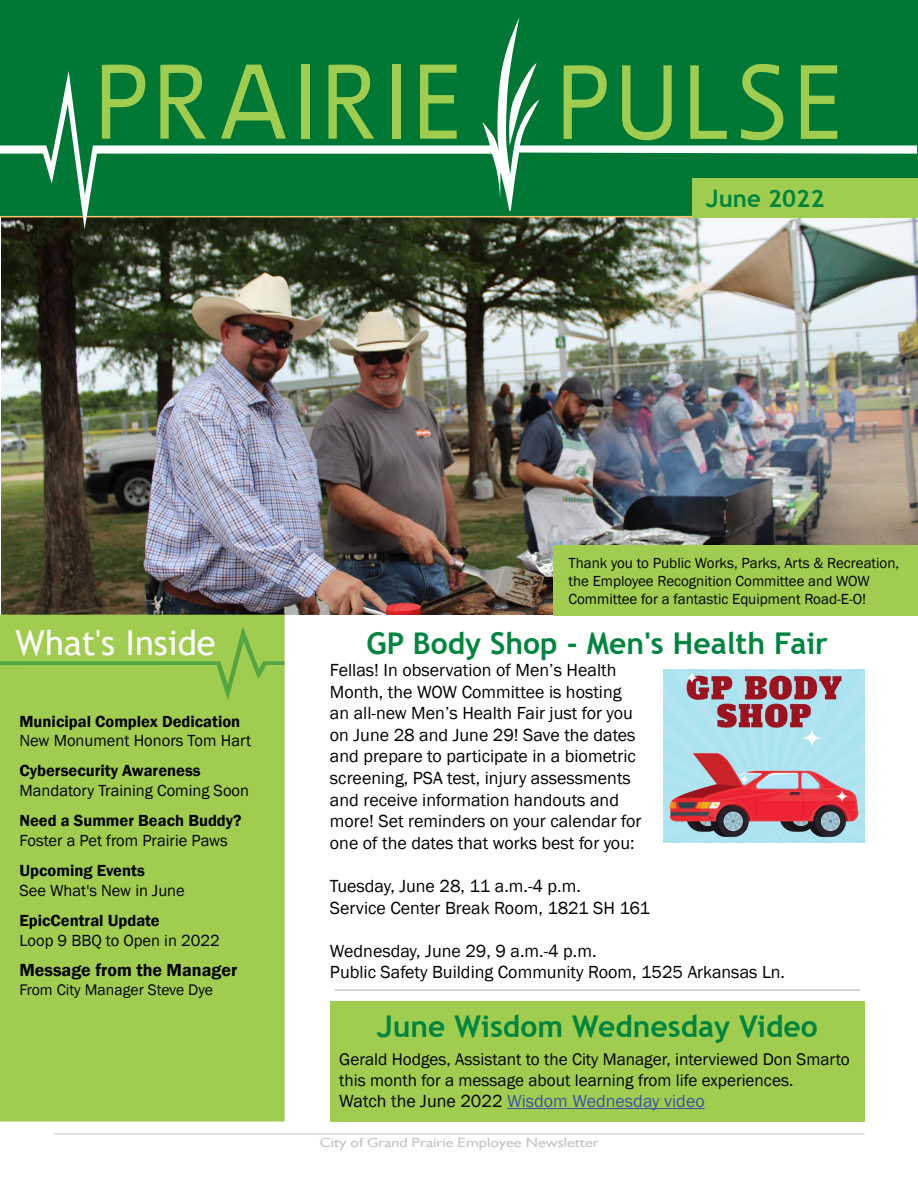
<style>
.page{position:relative;width:918px;height:1188px;background:#fff}
.page>*{position:absolute;margin:0;border:0;box-sizing:border-box;transform-origin:0 0}
.t1{font:105.3px "Ligurino";letter-spacing:.1em;color:#a0cd4f}
.t2{font:34.5px "Trebuchet MS";color:#fff}
.t3{font:700 30px "Trebuchet MS";color:#00853f}
.t4{font:700 24px "Trebuchet MS";color:#00853f}
.t5{font:18px/21.6px "Franklin Gothic";color:#000}
.t6{font:18px "Franklin Gothic";color:#3d53a4}
.t7{font:600 18px "Franklin Gothic";color:#000}
.t8{font:17.25px/20.7px "Franklin Gothic";color:#000}
.t9{font:16.5px "Franklin Gothic";color:#000}
.t10{font:600 16.5px "Franklin Gothic";color:#000}
.t11{font:15.75px "Franklin Gothic";color:#000}
.t12{font:15px/18px "Franklin Gothic";color:#000}
.t13{font:13.5px "Humanist";color:#c2c4c6;scale:1.18 1}
.s1{font-size:104.7px}
.s2{color:#000}
</style>
<div class="page">
<img style="left:2px;top:218px;width:916px;height:397px">
<div style="left:0;top:615px;width:284px;height:506px;background:#a0cd4f"></div>
<div style="left:0;top:615px;width:285px;height:507px;border:2px solid #a0cd4f"></div>
<div style="left:0;top:0;width:918px;height:179px;background:#007835"></div>
<hr style="left:54px;top:1134px;width:811px;height:1px;background:#c2c4c6">
<svg style="left:0;top:18px;width:917px;height:211px;background:#157e42"></svg>
<svg style="left:507px;top:63px;width:30px;height:82px"></svg>
<svg style="left:0;top:626px;width:285px;height:74px"></svg>
<div style="left:693px;top:179px;width:225px;height:39px;background:#a0cd4f"></div>
<div style="left:554px;top:545px;width:364px;height:71px;background:#a0cd4f"></div>
<img style="left:663px;top:669px;width:202px;height:173px">
<div style="left:330px;top:1001px;width:535px;height:121px;background:#a0cd4f"></div>
<hr style="left:507px;top:1108px;width:198px;height:1px;background:#3d53a4">
<hr style="left:335px;top:989px;width:525px;height:2px;background:#c2c4c6">
<h1 class="t1" style="left:98px;top:42px;width:743px">PRAIRIE <span class="s1">PULSE</span></h1>
<h3 class="t4" style="left:706px;top:183px;width:120px">June 2022</h3>
<h2 class="t2" style="left:16px;top:621px;width:202px">What's Inside</h2>
<p class="t10" style="left:19px;top:711px;width:222px">Municipal Complex Dedication</p>
<p class="t9" style="left:19px;top:731px;width:233px">New Monument Honors Tom Hart</p>
<p class="t10" style="left:19px;top:761px;width:183px">Cybersecurity Awareness</p>
<p class="t9" style="left:19px;top:780px;width:231px">Mandatory Training Coming Soon</p>
<p class="t10" style="left:19px;top:810px;width:224px">Need a Summer Beach Buddy?</p>
<p class="t9" style="left:19px;top:830px;width:210px">Foster a Pet from Prairie Paws</p>
<p class="t10" style="left:19px;top:860px;width:127px">Upcoming Events</p>
<p class="t9" style="left:19px;top:880px;width:167px">See What's New in June</p>
<p class="t10" style="left:19px;top:910px;width:142px">EpicCentral Update</p>
<p class="t9" style="left:19px;top:930px;width:202px">Loop 9 BBQ to Open in 2022</p>
<p class="t7" style="left:19px;top:958px;width:219px">Message from the Manager</p>
<p class="t11" style="left:19px;top:980px;width:195px">From City Manager Steve Dye</p>
<p class="t12" style="left:568px;top:554px;width:332px">Thank you to Public Works, Parks, Arts &amp; Recreation, the Employee Recognition Committee and WOW<br>Committee for a fantastic Equipment Road-E-O!</p>
<h3 class="t3" style="left:367px;top:624px;width:463px">GP Body Shop - Men's Health Fair</h3>
<p class="t5" style="left:330px;top:660px;width:313px">Fellas! In observation of Men’s Health Month, the WOW Committee is hosting an all-new Men’s Health Fair just for you on June 28 and June 29! Save the dates and prepare to participate in a biometric screening, PSA test, injury assessments and receive information handouts and more! Set reminders on your calendar for one of the dates that works best for you:</p>
<p class="t5" style="left:330px;top:876px;width:322px">Tuesday, June 28, 11 a.m.-4 p.m.<br>Service Center Break Room, 1821 SH 161</p>
<p class="t5" style="left:330px;top:940px;width:457px">Wednesday, June 29, 9 a.m.-4 p.m.<br>Public Safety Building Community Room, 1525 Arkansas Ln.</p>
<h3 class="t3" style="left:377px;top:1008px;width:442px">June Wisdom Wednesday Video</h3>
<p class="t8" style="left:339px;top:1049px;width:512px">Gerald Hodges, Assistant to the City Manager, interviewed Don Smarto this month for a message about learning from life experiences.</p>
<p class="t6" style="left:339px;top:1090px;width:367px"><span class="s2">Watch the June 2022</span> Wisdom Wednesday video</p>
<p class="t13" style="left:320px;top:1134px;width:238px">City of Grand Prairie Employee Newsletter</p>
</div>
